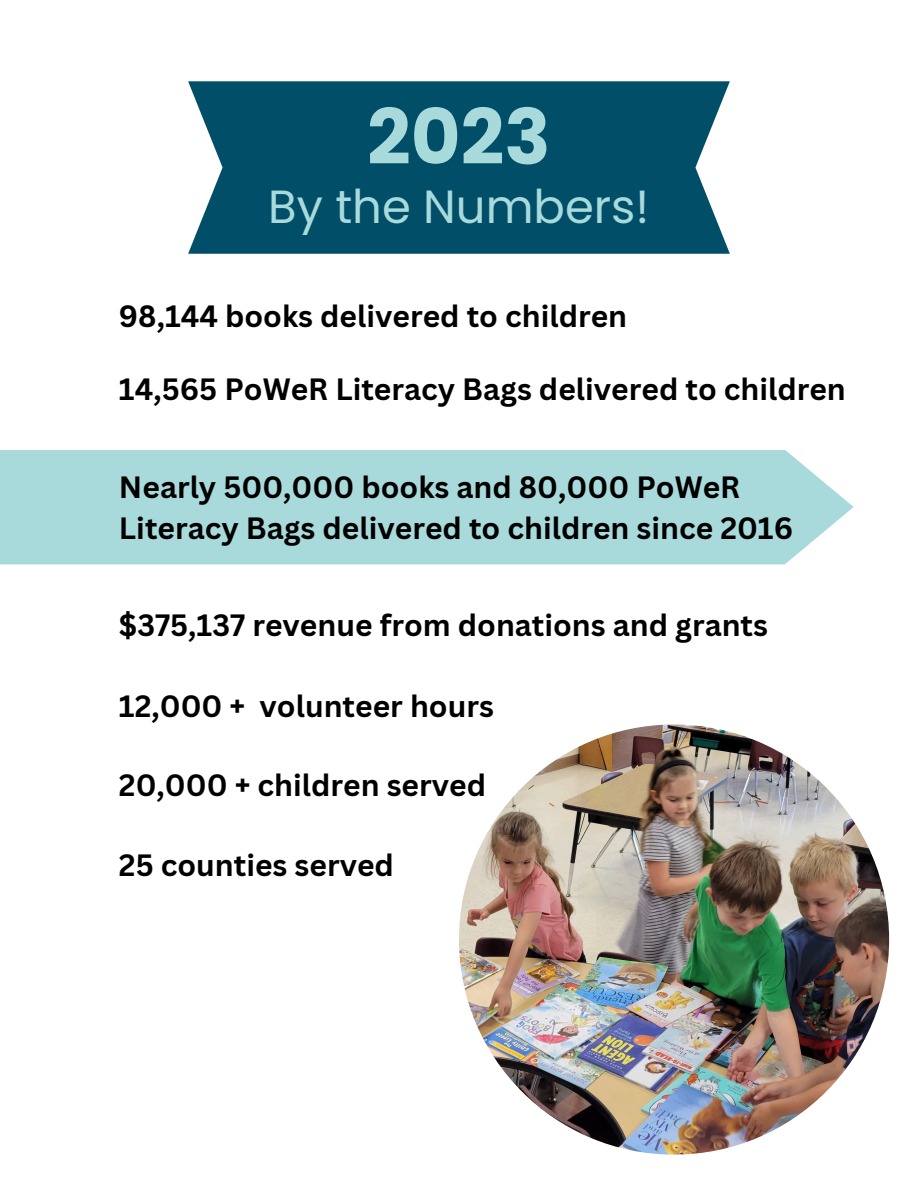
<style>
.page{position:relative;width:918px;height:1188px;background:#fff}
.page>*{position:absolute;margin:0;border:0;box-sizing:border-box;transform-origin:0 0}
.t1{font:700 76.5px "Poppins";color:#a9dadb}
.t2{font:46.5px "Poppins";color:#a9dadb}
.t3{font:700 30px/41.7px "Canva Sans";color:#000}
</style>
<div class="page">
<img style="left:459px;top:724px;width:430px;height:430px;border-radius:50%">
<svg style="left:188px;top:81px;width:542px;height:173px;fill:#004e68"></svg>
<div style="left:0;top:450px;width:854px;height:114px;background:#a9dadb"></div>
<p class="t1" style="left:367px;top:84px;width:185px">2023</p>
<p class="t2" style="left:268px;top:175px;width:383px">By the Numbers!</p>
<p class="t3" style="left:119px;top:295px;width:510px">98,144 books delivered to children</p>
<p class="t3" style="left:119px;top:367px;width:728px">14,565 PoWeR Literacy Bags delivered to children</p>
<p class="t3" style="left:119px;top:465px;width:676px">Nearly 500,000 books and 80,000 PoWeR<br>Literacy Bags delivered to children since 2016</p>
<p class="t3" style="left:119px;top:603px;width:651px">$375,137 revenue from donations and grants</p>
<p class="t3" style="left:119px;top:685px;width:376px">12,000 + volunteer hours</p>
<h2 class="t3" style="left:119px;top:763px;width:369px">20,000 + children served</h2>
<h1 class="t3" style="left:119px;top:844px;width:276px">25 counties served</h1>
</div>
